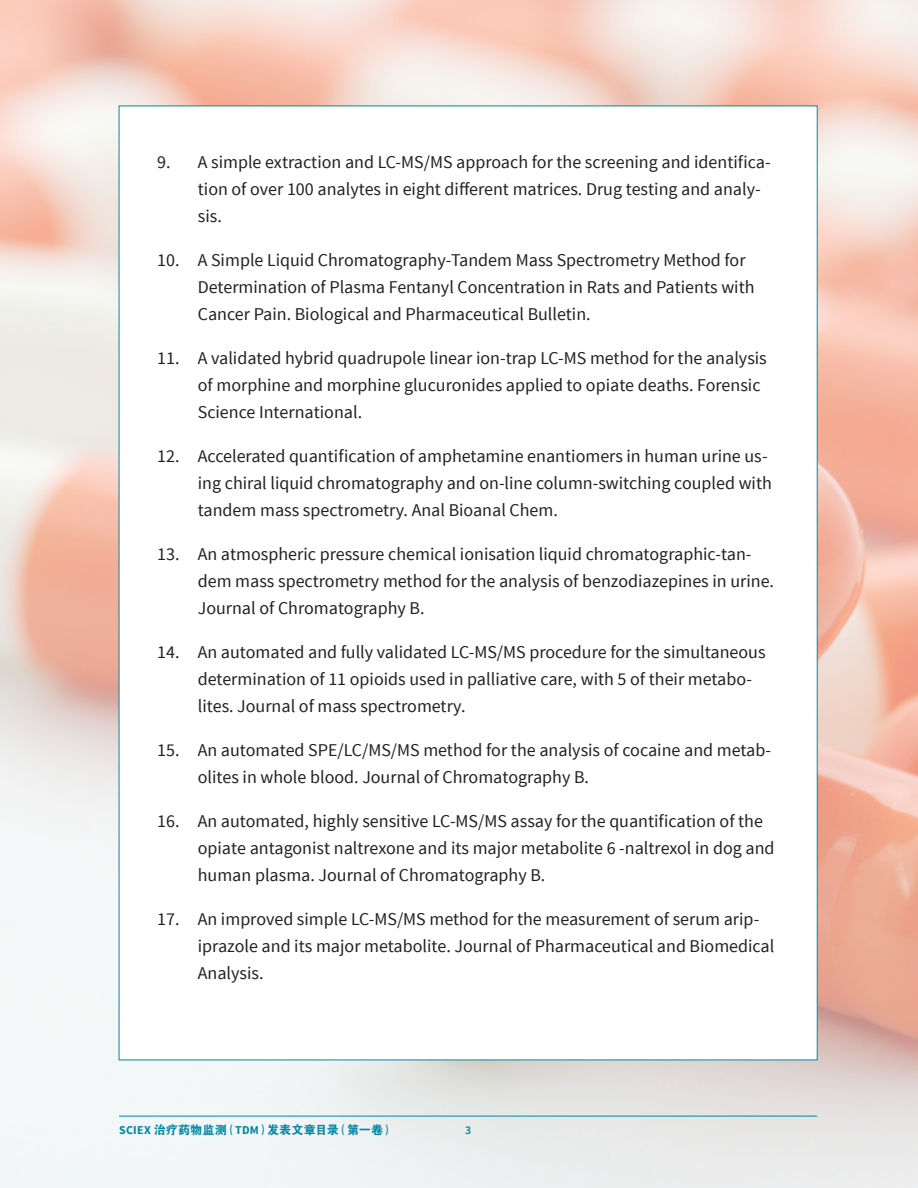
<style>
.page{position:relative;width:918px;height:1188px;background:#fff}
.page>*{position:absolute;margin:0;border:0;box-sizing:border-box;transform-origin:0 0}
.t1{font:18px/27px "Source Sans Pro";color:#231f20}
.t2{font:12px "FZDHTK GBK1 0";letter-spacing:.01em;color:#0087a6}
.t3{font:600 12px "Source Sans Pro";color:#0087a6}
.s1{font-family:"Source Sans Pro";font-weight:700}
</style>
<div class="page">
<img style="left:0;top:0;width:918px;height:1188px">
<hr style="left:119px;top:1116px;width:698px;height:1px;background:#0087a6">
<div style="left:119px;top:106px;width:699px;height:954px;background:#fff"></div>
<p class="t1" style="left:198px;top:149px;width:574px;text-indent:-40px">9. A simple extraction and LC-MS/MS approach for the screening and identifica&shy;tion of over 100 analytes in eight different matrices. Drug testing and analy&shy;sis.</p>
<p class="t1" style="left:198px;top:247px;width:558px;text-indent:-40px">10. A Simple Liquid Chromatography-Tandem Mass Spectrometry Method for<br>Determination of Plasma Fentanyl Concentration in Rats and Patients with<br>Cancer Pain. Biological and Pharmaceutical Bulletin.</p>
<p class="t1" style="left:198px;top:345px;width:571px;text-indent:-40px">11. A validated hybrid quadrupole linear ion-trap LC-MS method for the analysis of morphine and morphine glucuronides applied to opiate deaths. Forensic<br>Science International.</p>
<p class="t1" style="left:198px;top:443px;width:576px;text-indent:-41px">12. Accelerated quantification of amphetamine enantiomers in human urine us&shy;ing chiral liquid chromatography and on-line column-switching coupled with tandem mass spectrometry. Anal Bioanal Chem.</p>
<p class="t1" style="left:198px;top:541px;width:578px;text-indent:-41px">13. An atmospheric pressure chemical ionisation liquid chromatographic-tan&shy;dem mass spectrometry method for the analysis of benzodiazepines in urine.<br>Journal of Chromatography B.</p>
<p class="t1" style="left:198px;top:639px;width:569px;text-indent:-41px">14. An automated and fully validated LC-MS/MS procedure for the simultaneous determination of 11 opioids used in palliative care, with 5 of their metabo&shy;lites. Journal of mass spectrometry.</p>
<p class="t1" style="left:198px;top:737px;width:575px;text-indent:-41px">15. An automated SPE/LC/MS/MS method for the analysis of cocaine and metab&shy;olites in whole blood. Journal of Chromatography B.</p>
<p class="t1" style="left:198px;top:808px;width:578px;text-indent:-41px">16. An automated, highly sensitive LC-MS/MS assay for the quantification of the opiate antagonist naltrexone and its major metabolite 6 -naltrexol in dog and human plasma. Journal of Chromatography B.</p>
<p class="t1" style="left:198px;top:906px;width:578px;text-indent:-41px">17. An improved simple LC-MS/MS method for the measurement of serum arip&shy;iprazole and its major metabolite. Journal of Pharmaceutical and Biomedical<br>Analysis.</p>
<p class="t2" style="left:119px;top:1124px;width:276px"><span class="s1">SCIEX</span> 治疗药物监测（<span class="s1">TDM</span>）发表文章目录（第一卷）</p>
<p class="t3" style="left:465px;top:1122px;width:8px">3</p>
</div>
